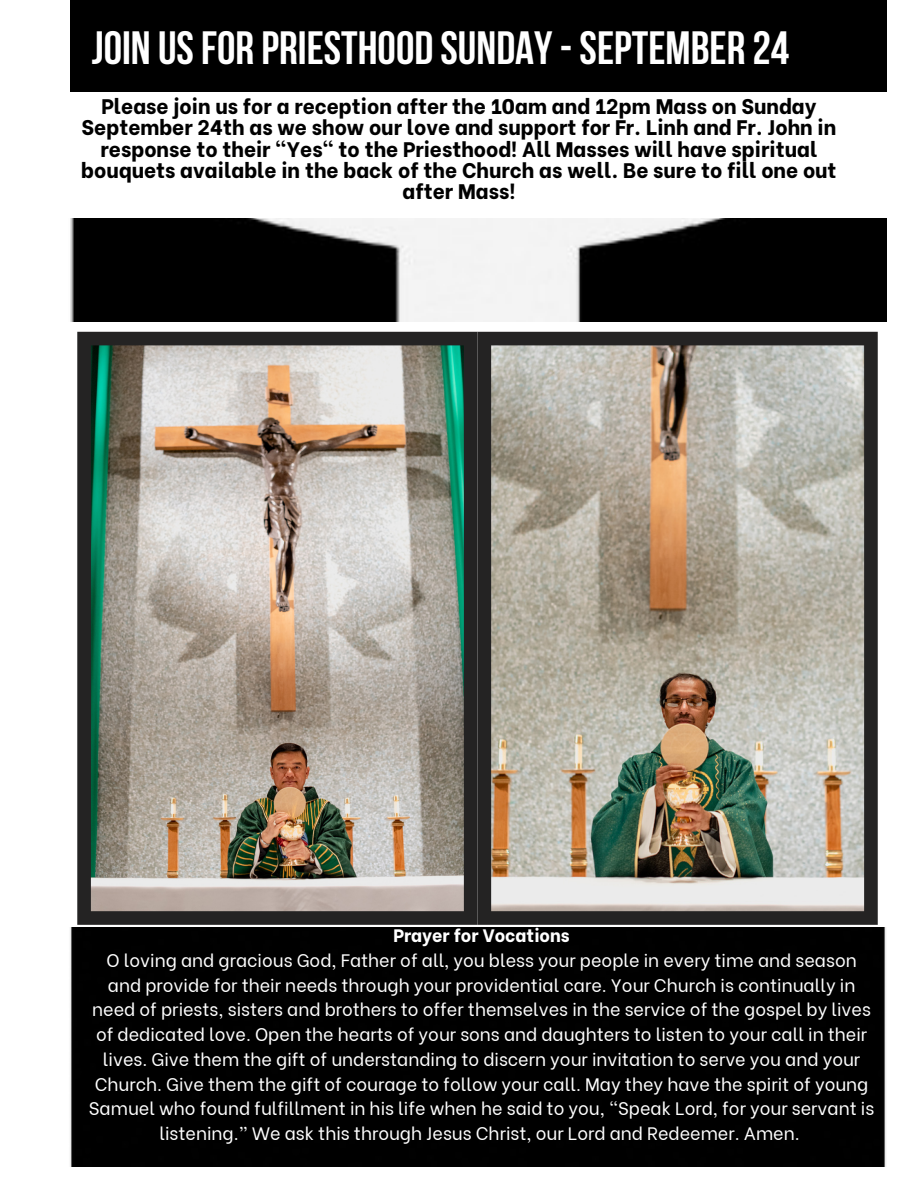
<style>
.page{position:relative;width:918px;height:1188px;background:#fff}
.page>*{position:absolute;margin:0;border:0;box-sizing:border-box;transform-origin:0 0}
.t1{font:700 46.5px "Bebas Neue";color:#fff}
.t2{font:800 21px/21.3px "Be Vietnam";color:#000;text-align:center}
.t3{font:18px/24.8px "Be Vietnam";color:#fff;text-align:center}
.t4{font:800 18px "Be Vietnam";color:#fff}
</style>
<div class="page">
<div style="left:70px;top:0;width:817px;height:92px;background:#000"></div>
<img style="left:77px;top:332px;width:401px;height:593px">
<img style="left:478px;top:332px;width:400px;height:593px">
<div style="left:70px;top:928px;width:816px;height:238px;background:#000"></div>
<img style="left:70px;top:218px;width:816px;height:104px">
<p class="t1" style="left:92px;top:29px;width:699px">JOIN USFOR PRIESTHOOD SUNDAY-SEPTEMBER 24</p>
<p class="t2" style="left:81px;top:94px;width:757px">Please join us for a reception after the 10am and 12pm Mass on Sunday September 24th as we show our love and support for Fr. Linh and Fr. John in response to their “Yes“ to the Priesthood! All Masses will have spiritual bouquets available in the back of the Church as well. Be sure to fill one out after Mass!</p>
<p class="t4" style="left:393px;top:921px;width:178px">Prayer for Vocations</p>
<p class="t3" style="left:89px;top:946px;width:787px">O loving and gracious God, Father of all, you bless your people in every time and season and provide for their needs through your providential care. Your Church is continually in need of priests, sisters and brothers to offer themselves in the service of the gospel by lives of dedicated love. Open the hearts of your sons and daughters to listen to your call in their lives. Give them the gift of understanding to discern your invitation to serve you and your Church. Give them the gift of courage to follow your call. May they have the spirit of young Samuel who found fulfillment in his life when he said to you, “Speak Lord, for your servant is listening.” We ask this through Jesus Christ, our Lord and Redeemer. Amen.</p>
</div>
